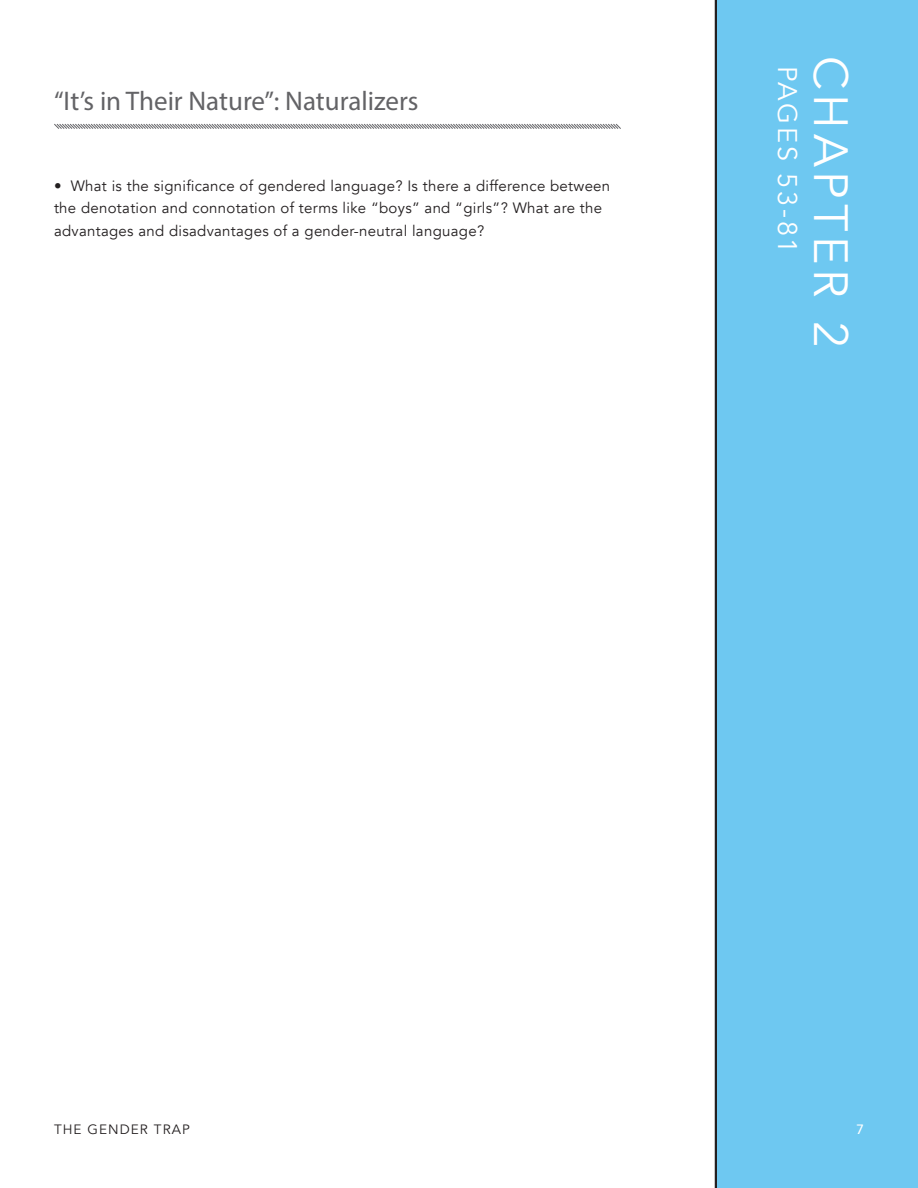
<style>
.page{position:relative;width:918px;height:1188px;background:#fff}
.page>*{position:absolute;margin:0;border:0;box-sizing:border-box;transform-origin:0 0}
.t1{font:48px "Avenir";letter-spacing:.1em;color:#fff}
.t2{font:27px "Myriad Pro";color:#636366}
.t3{font:27px "Avenir";letter-spacing:.1em;color:#fff}
.t4{font:15px/22.5px "Avenir";letter-spacing:.02em;color:#231f20}
.t5{font:13.5px "Avenir";letter-spacing:.08em;color:#231f20}
.t6{font:500 13.5px "Avenir";color:#fff}
</style>
<div class="page">
<div style="left:716px;top:0;width:202px;height:1188px;background:#6ec8f1"></div>
<svg style="left:54px;top:123px;width:567px;height:6px"></svg>
<h2 class="t2" style="left:54px;top:85px;width:366px">“It’s in Their Nature”: Naturalizers</h2>
<p class="t4" style="left:54px;top:174px;width:558px">• What is the significance of gendered language? Is there a difference between the denotation and connotation of terms like “boys” and “girls”? What are the advantages and disadvantages of a gender-neutral language?</p>
<h2 class="t3" style="left:804px;top:66px;width:189px;rotate:90deg">PAGES 53-81</h2>
<h1 class="t1" style="left:859px;top:56px;width:293px;rotate:90deg">CHAPTER 2</h1>
<p class="t5" style="left:54px;top:1121px;width:137px">THE GENDER TRAP</p>
<p class="t6" style="left:856px;top:1118px;width:9px">7</p>
</div>
